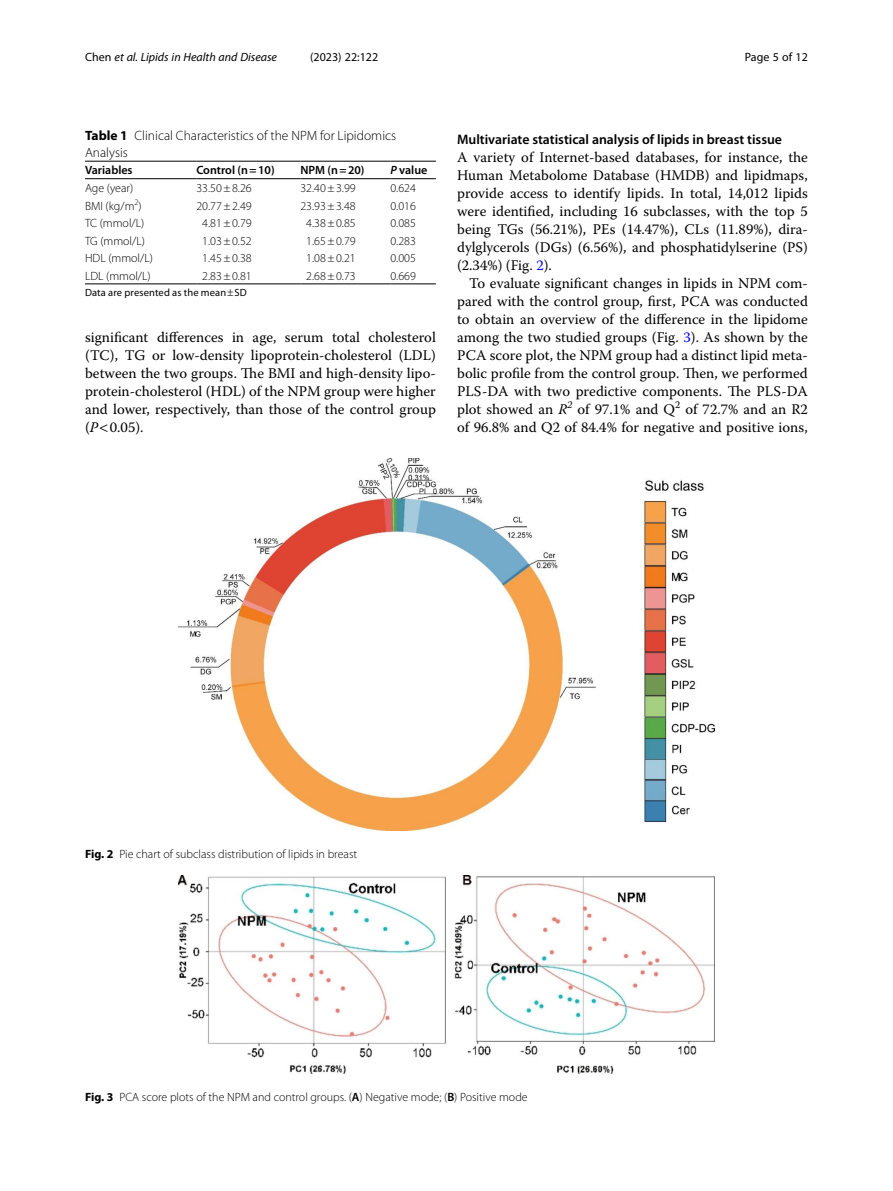
<style>
.page{position:relative;width:893px;height:1191px;background:#fff}
.page>*{position:absolute;margin:0;border:0;box-sizing:border-box;transform-origin:0 0}
.Body_Text{font:14.7px/18px "Warnock Pro";color:#000;text-align:justify}
.Body_Text_Indent{font:14.7px/18px "Warnock Pro";color:#000;text-align:justify}
.Head_2{font:600 13.8px "Myriad Pro";color:#000}
.Table_Caption{font:300 13.5px/16.5px "Myriad Pro";color:#000}
.Figure_Caption{font:300 12px "Myriad Pro";color:#000}
.Table_Body{font:300 12px "Myriad Pro";color:#000}
.Table_Body_Tab1___1{font:300 12px "Myriad Pro";color:#000}
.Table_Body_Tab1___2{font:300 12px "Myriad Pro";color:#000}
.Table_Head{font:600 12px "Myriad Pro";color:#000}
.t1{font:italic 12px "Myriad Pro";color:#000}
.Table_Body_Tab1_Deci{font:300 12px "Myriad Pro";color:#000}
.t2{font:12px "Myriad Pro";color:#000}
.Table_Footnote{font:10.5px "Myriad Pro";letter-spacing:.01em;color:#000}
.s1{font-style:normal}
.s2{font-weight:700}
.s3{font-style:italic}
.s4{color:#00f}
.s5{font-weight:600}
</style>
<div class="page">
<hr style="left:85px;top:178px;width:111px;height:1px;background:#000">
<hr style="left:196px;top:161px;width:104px;height:1px;background:#000">
<hr style="left:196px;top:178px;width:104px;height:1px;background:#000">
<hr style="left:300px;top:161px;width:90px;height:1px;background:#000">
<hr style="left:300px;top:178px;width:90px;height:1px;background:#000">
<hr style="left:390px;top:161px;width:46px;height:1px;background:#000">
<hr style="left:390px;top:178px;width:46px;height:1px;background:#000">
<hr style="left:196px;top:284px;width:104px;height:1px;background:#000">
<hr style="left:300px;top:284px;width:90px;height:1px;background:#000">
<hr style="left:390px;top:284px;width:46px;height:1px;background:#000">
<hr style="left:85px;top:284px;width:111px;height:1px;background:#000">
<hr style="left:85px;top:161px;width:111px;height:1px;background:#000">
<img style="left:178px;top:875px;width:536px;height:199px">
<img style="left:178px;top:459px;width:536px;height:371px">
<p class="t1" style="left:85px;top:50px;width:194px"><span class="s1">Chen</span> et al. Lipids in Health and Disease</p>
<p class="t2" style="left:310px;top:50px;width:70px">(2023) 22:122</p>
<p class="t2" style="left:745px;top:50px;width:65px">Page 5 of 12</p>
<p class="Table_Caption" style="left:85px;top:128px;width:313px"><span class="s2">Table 1</span> Clinical Characteristics of the NPM for Lipidomics<br>Analysis</p>
<p class="Table_Head" style="left:85px;top:163px;width:49px">Variables</p>
<p class="Table_Head" style="left:196px;top:163px;width:80px">Control (n=10)</p>
<p class="Table_Head" style="left:300px;top:163px;width:66px">NPM (n=20)</p>
<p class="Table_Head" style="left:390px;top:163px;width:38px"><span class="s3">P</span> value</p>
<p class="Table_Body" style="left:85px;top:181px;width:50px">Age (year)</p>
<p class="Table_Body_Tab1___1" style="left:196px;top:181px;width:57px">33.50±8.26</p>
<p class="Table_Body_Tab1___2" style="left:300px;top:181px;width:57px">32.40±3.99</p>
<p class="Table_Body_Tab1_Deci" style="left:390px;top:181px;width:27px">0.624</p>
<p class="Table_Body" style="left:85px;top:199px;width:58px">BMI (kg/m<sup>2</sup>)</p>
<p class="Table_Body_Tab1___1" style="left:196px;top:199px;width:57px">20.77±2.49</p>
<p class="Table_Body_Tab1___2" style="left:300px;top:199px;width:57px">23.93±3.48</p>
<p class="Table_Body_Tab1_Deci" style="left:390px;top:199px;width:27px">0.016</p>
<p class="Table_Body" style="left:85px;top:216px;width:61px">TC (mmol/L)</p>
<p class="Table_Body_Tab1___1" style="left:202px;top:216px;width:51px">4.81±0.79</p>
<p class="Table_Body_Tab1___2" style="left:306px;top:216px;width:51px">4.38±0.85</p>
<p class="Table_Body_Tab1_Deci" style="left:390px;top:216px;width:27px">0.085</p>
<p class="Table_Body" style="left:85px;top:234px;width:61px">TG (mmol/L)</p>
<p class="Table_Body_Tab1___1" style="left:202px;top:234px;width:51px">1.03±0.52</p>
<p class="Table_Body_Tab1___2" style="left:306px;top:234px;width:51px">1.65±0.79</p>
<p class="Table_Body_Tab1_Deci" style="left:390px;top:234px;width:27px">0.283</p>
<p class="Table_Body" style="left:85px;top:251px;width:69px">HDL (mmol/L)</p>
<p class="Table_Body_Tab1___1" style="left:202px;top:251px;width:51px">1.45±0.38</p>
<p class="Table_Body_Tab1___2" style="left:306px;top:251px;width:51px">1.08±0.21</p>
<p class="Table_Body_Tab1_Deci" style="left:390px;top:251px;width:27px">0.005</p>
<p class="Table_Body" style="left:85px;top:269px;width:67px">LDL (mmol/L)</p>
<p class="Table_Body_Tab1___1" style="left:202px;top:269px;width:51px">2.83±0.81</p>
<p class="Table_Body_Tab1___2" style="left:306px;top:269px;width:51px">2.68±0.73</p>
<p class="Table_Body_Tab1_Deci" style="left:390px;top:269px;width:27px">0.669</p>
<p class="Table_Footnote" style="left:85px;top:286px;width:163px">Data are presented as the mean SD</p>
<p class="Body_Text" style="left:85px;top:328px;width:352px">significant differences in age, serum total cholesterol (TC), TG or low-density lipoprotein-cholesterol (LDL) between the two groups. The BMI and high-density lipo&shy;protein-cholesterol (HDL) of the NPM group were higher and lower, respectively, than those of the control group (<span class="s3">P</span> 0.05).</p>
<p class="Head_2" style="left:457px;top:131px;width:326px">Multivariate statistical analysis of lipids in breast tissue</p>
<p class="Body_Text" style="left:457px;top:148px;width:352px">A variety of Internet-based databases, for instance, the Human Metabolome Database (HMDB) and lipidmaps, provide access to identify lipids. In total, 14,012 lipids were identified, including 16 subclasses, with the top 5 being TGs (56.21%), PEs (14.47%), CLs (11.89%), dira&shy;dylglycerols (DGs) (6.56%), and phosphatidylserine (PS) (2.34%) (Fig. <span class="s4">2</span>).</p>
<p class="Body_Text_Indent" style="left:457px;top:274px;width:352px;text-indent:12px">To evaluate significant changes in lipids in NPM com&shy;pared with the control group, first, PCA was conducted to obtain an overview of the difference in the lipidome among the two studied groups (Fig. <span class="s4">3</span>). As shown by the PCA score plot, the NPM group had a distinct lipid meta&shy;bolic profile from the control group. Then, we performed PLS-DA with two predictive components. The PLS-DA plot showed an <span class="s3">R</span><sup>2</sup> of 97.1% and Q<sup>2</sup> of 72.7% and an R2 of 96.8% and Q2 of 84.4% for negative and positive ions,</p>
<p class="Figure_Caption" style="left:85px;top:847px;width:274px"><span class="s2">Fig. 2</span> Pie chart of subclass distribution of lipids in breast</p>
<p class="Figure_Caption" style="left:85px;top:1090px;width:444px"><span class="s2">Fig. 3</span> PCA score plots of the NPM and control groups. (<span class="s5">A</span>) Negative mode; (<span class="s5">B</span>) Positive mode</p>
</div>
